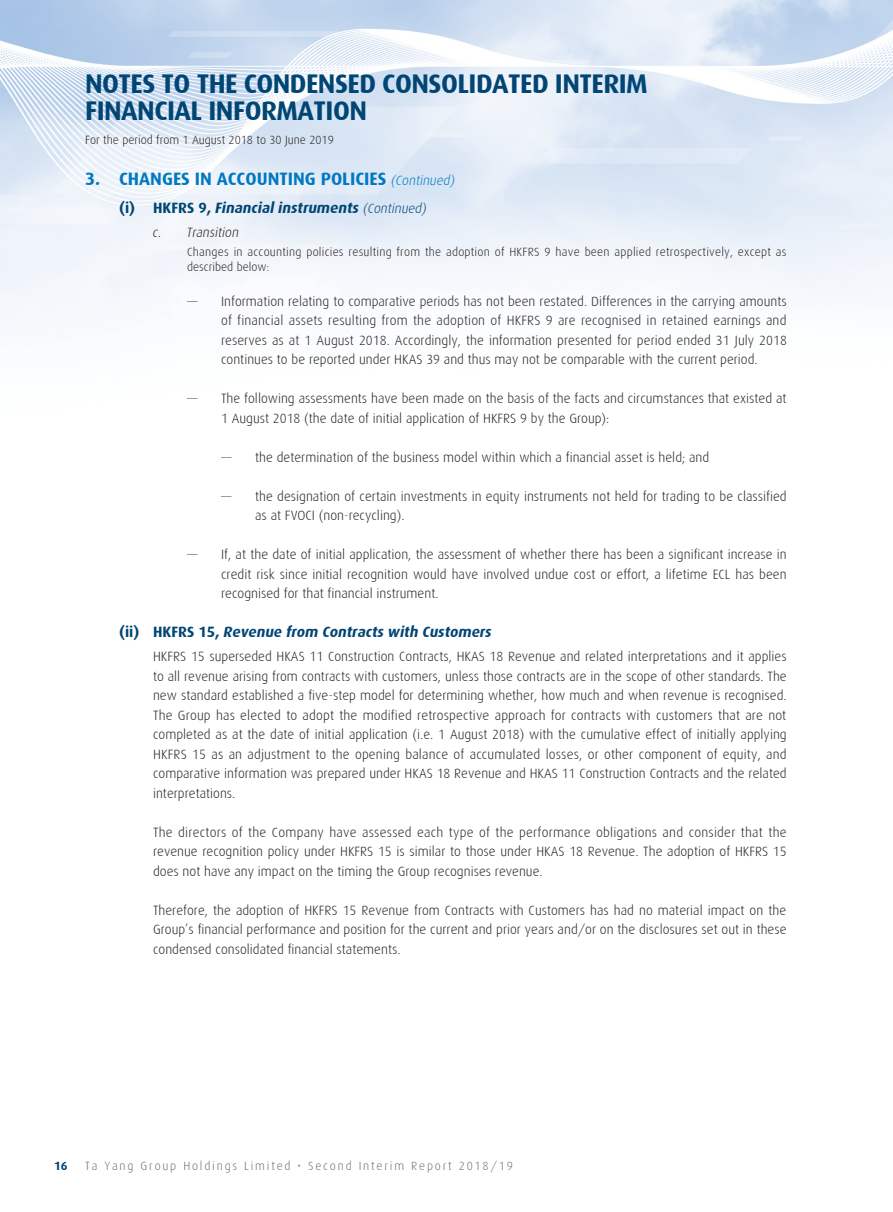
<style>
.page{position:relative;width:893px;height:1212px;background:#fff}
.page>*{position:absolute;margin:0;border:0;box-sizing:border-box;transform-origin:0 0}
.t1{font:700 27px/27px "Dax";letter-spacing:-.02em;color:#004574}
.t2{font:700 18px "Dax";color:#0079c2}
.t3{font:italic 700 15px "Dax";color:#004574}
.t4{font:300 13.5px/19.5px "Dax";color:#231f20;text-align:justify}
.t5{font:italic 300 13.5px "Dax";color:#231f20}
.t6{font:300 12px/15px "Dax";letter-spacing:.015em;color:#231f20}
.t7{font:300 12px "Dax";letter-spacing:.15em;color:#6c6d70}
.t8{font:700 12px "Dax";color:#004574}
.s1{font-weight:300;font-style:italic;font-size:13.5px}
.s2{font-style:normal}
.s3{font-weight:300;font-size:13.5px}
</style>
<div class="page">
<img style="left:0;top:0;width:893px;height:325px">
<h1 class="t1" style="left:85px;top:70px;width:564px">NOTES TO THE CONDENSED CONSOLIDATED INTERIM<br>FINANCIAL INFORMATION</h1>
<p class="t6" style="left:85px;top:133px;width:250px">For the period from 1 August 2018 to 30 June 2019</p>
<h2 class="t2" style="left:85px;top:169px;width:373px">3. CHANGES IN ACCOUNTING POLICIES <span class="s1">(Continued)</span></h2>
<p class="t3" style="left:119px;top:200px;width:311px"><span class="s2">( i ) H K F R S 9 ,</span> Financial instruments <span class="s3">(Continued)</span></p>
<p class="t5" style="left:152px;top:225px;width:90px">c. Transition</p>
<p class="t6" style="left:187px;top:245px;width:601px">Changes in accounting policies resulting from the adoption of HKFRS 9 have been applied retrospectively, except as described below:</p>
<p class="t4" style="left:221px;top:292px;width:567px;text-indent:-34px">— Information relating to comparative periods has not been restated. Differences in the carrying amounts of financial assets resulting from the adoption of HKFRS 9 are recognised in retained earnings and reserves as at 1 August 2018. Accordingly, the information presented for period ended 31 July 2018 continues to be reported under HKAS 39 and thus may not be comparable with the current period.</p>
<p class="t4" style="left:221px;top:389px;width:567px;text-indent:-34px">— The following assessments have been made on the basis of the facts and circumstances that existed at<br>1 August 2018 (the date of initial application of HKFRS 9 by the Group):</p>
<p class="t4" style="left:221px;top:447px;width:490px">— the determination of the business model within which a financial asset is held; and</p>
<p class="t4" style="left:255px;top:486px;width:533px;text-indent:-34px">— the designation of certain investments in equity instruments not held for trading to be classified as at FVOCI (non-recycling).</p>
<p class="t4" style="left:221px;top:545px;width:567px;text-indent:-34px">— If, at the date of initial application, the assessment of whether there has been a significant increase in credit risk since initial recognition would have involved undue cost or effort, a lifetime ECL has been recognised for that financial instrument.</p>
<p class="t3" style="left:119px;top:624px;width:376px"><span class="s2">( i i ) H K F R S 1 5 ,</span> Revenue from Contracts with Customers</p>
<p class="t4" style="left:153px;top:647px;width:635px">HKFRS 15 superseded HKAS 11 Construction Contracts, HKAS 18 Revenue and related interpretations and it applies to all revenue arising from contracts with customers, unless those contracts are in the scope of other standards. The new standard established a five-step model for determining whether, how much and when revenue is recognised.<br>The Group has elected to adopt the modified retrospective approach for contracts with customers that are not completed as at the date of initial application (i.e. 1 August 2018) with the cumulative effect of initially applying HKFRS 15 as an adjustment to the opening balance of accumulated losses, or other component of equity, and comparative information was prepared under HKAS 18 Revenue and HKAS 11 Construction Contracts and the related interpretations.</p>
<p class="t4" style="left:153px;top:822px;width:635px">The directors of the Company have assessed each type of the performance obligations and consider that the revenue recognition policy under HKFRS 15 is similar to those under HKAS 18 Revenue. The adoption of HKFRS 15 does not have any impact on the timing the Group recognises revenue.</p>
<p class="t4" style="left:153px;top:900px;width:635px">Therefore, the adoption of HKFRS 15 Revenue from Contracts with Customers has had no material impact on the Group’s financial performance and position for the current and prior years and/or on the disclosures set out in these condensed consolidated financial statements.</p>
<p class="t8" style="left:54px;top:1159px;width:15px">16</p>
<p class="t7" style="left:85px;top:1159px;width:429px">Ta Yang Group Holdings Limited • Second Interim Report 2018/19</p>
</div>
